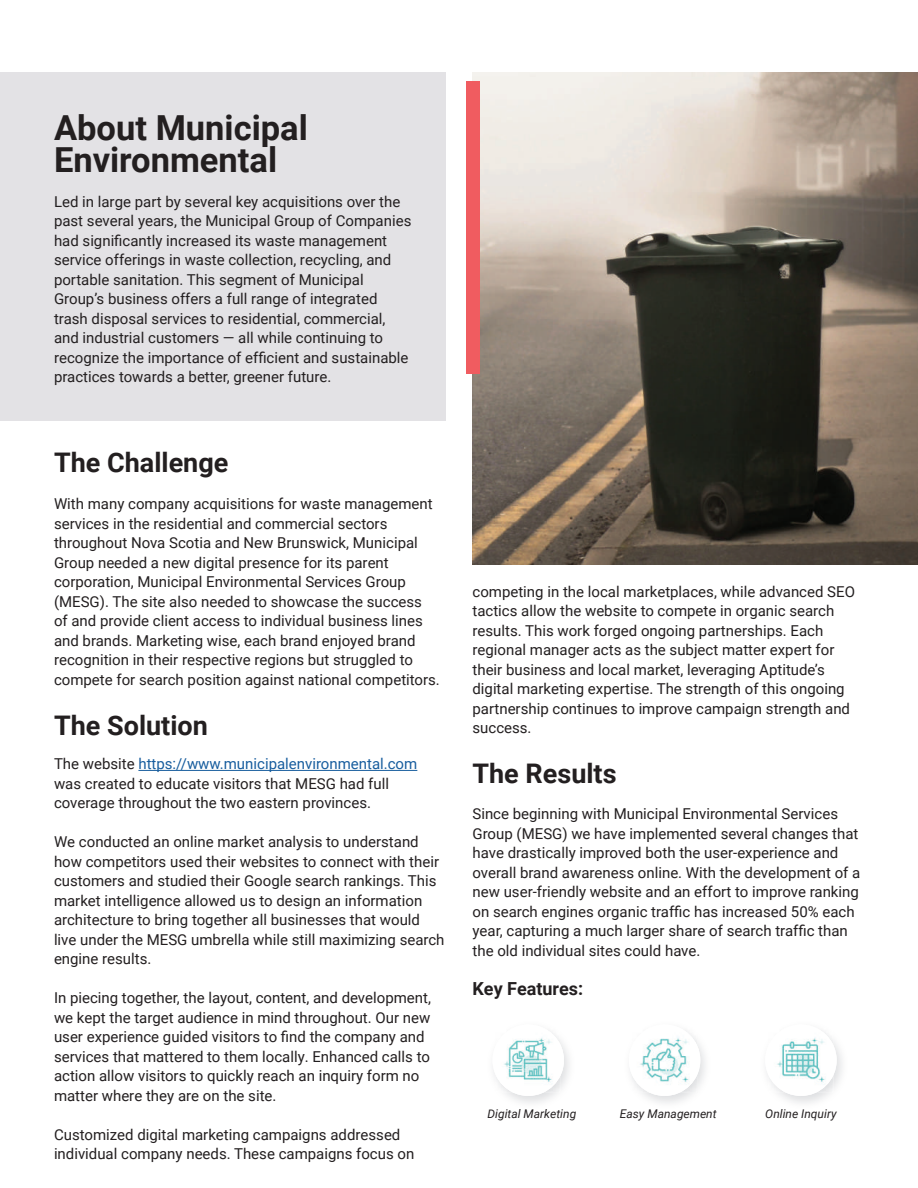
<style>
.page{position:relative;width:918px;height:1188px;background:#fff}
.page>*{position:absolute;margin:0;border:0;box-sizing:border-box;transform-origin:0 0}
.t1{font:700 34.5px/32.4px "Roboto";color:#231f20}
.t2{font:700 27px "Roboto";color:#231f20}
.t3{font:700 18px "Roboto";color:#231f20}
.t4{font:15px/19.5px "Roboto";color:#231f20}
.t5{font:italic 12px "Roboto";color:#231f20}
.s1{color:#175d9e}
</style>
<div class="page">
<img style="left:472px;top:72px;width:446px;height:493px">
<div style="left:466px;top:82px;width:14px;height:292px;background:#f05c60"></div>
<div style="left:0;top:72px;width:446px;height:349px;background:#e3e2e5"></div>
<hr style="left:138px;top:770px;width:279px;height:1px;background:#175d9e">
<img style="left:493px;top:1042px;width:76px;height:61px">
<div style="left:492px;top:1024px;width:72px;height:72px;background:#fff;border-radius:50%"></div>
<img style="left:630px;top:1042px;width:75px;height:61px">
<div style="left:629px;top:1024px;width:71px;height:72px;background:#fff;border-radius:50%"></div>
<img style="left:766px;top:1041px;width:76px;height:62px">
<div style="left:765px;top:1024px;width:72px;height:72px;background:#fff;border-radius:50%"></div>
<img style="left:496px;top:1033px;width:65px;height:60px">
<img style="left:632px;top:1030px;width:65px;height:63px">
<img style="left:768px;top:1030px;width:65px;height:63px">
<h1 class="t1" style="left:54px;top:110px;width:255px">About Municipal<br>Environmental</h1>
<p class="t4" style="left:54px;top:191px;width:359px">Led in large part by several key acquisitions over the past several years, the Municipal Group of Companies had significantly increased its waste management service offerings in waste collection, recycling, and portable sanitation. This segment of Municipal Group’s business offers a full range of integrated trash disposal services to residential, commercial, and industrial customers — all while continuing to recognize the importance of efficient and sustainable practices towards a better, greener future.</p>
<h2 class="t2" style="left:54px;top:444px;width:176px">The Challenge</h2>
<p class="t4" style="left:54px;top:494px;width:387px">With many company acquisitions for waste management services in the residential and commercial sectors throughout Nova Scotia and New Brunswick, Municipal Group needed a new digital presence for its parent corporation, Municipal Environmental Services Group (MESG). The site also needed to showcase the success<br>of and provide client access to individual business lines and brands. Marketing wise, each brand enjoyed brand recognition in their respective regions but struggled to compete for search position against national competitors.</p>
<h2 class="t2" style="left:54px;top:706px;width:155px">The Solution</h2>
<p class="t4" style="left:54px;top:754px;width:365px">The website <span class="s1">https://www.municipalenvironmental.com </span>was created to educate visitors that MESG had full coverage throughout the two eastern provinces.</p>
<p class="t4" style="left:54px;top:832px;width:392px">We conducted an online market analysis to understand how competitors used their websites to connect with their customers and studied their Google search rankings. This market intelligence allowed us to design an information architecture to bring together all businesses that would live under the MESG umbrella while still maximizing search engine results.</p>
<p class="t4" style="left:54px;top:988px;width:378px">In piecing together, the layout, content, and development, we kept the target audience in mind throughout. Our new user experience guided visitors to find the company and services that mattered to them locally. Enhanced calls to action allow visitors to quickly reach an inquiry form no matter where they are on the site.</p>
<p class="t4" style="left:54px;top:1124px;width:362px">Customized digital marketing campaigns addressed individual company needs. These campaigns focus on</p>
<p class="t4" style="left:472px;top:581px;width:384px">competing in the local marketplaces, while advanced SEO tactics allow the website to compete in organic search results. This work forged ongoing partnerships. Each regional manager acts as the subject matter expert for their business and local market, leveraging Aptitude’s digital marketing expertise. The strength of this ongoing partnership continues to improve campaign strength and success.</p>
<h2 class="t2" style="left:472px;top:755px;width:146px">The Results</h2>
<p class="t4" style="left:472px;top:804px;width:389px">Since beginning with Municipal Environmental Services Group (MESG) we have implemented several changes that have drastically improved both the user-experience and overall brand awareness online. With the development of a new user-friendly website and an effort to improve ranking on search engines organic traffic has increased 50% each year, capturing a much larger share of search traffic than the old individual sites could have.</p>
<p class="t3" style="left:472px;top:976px;width:112px">Key Features:</p>
<p class="t5" style="left:488px;top:1105px;width:90px">Digital Marketing</p>
<p class="t5" style="left:620px;top:1105px;width:98px">Easy Management</p>
<p class="t5" style="left:765px;top:1105px;width:73px">Online Inquiry</p>
</div>
